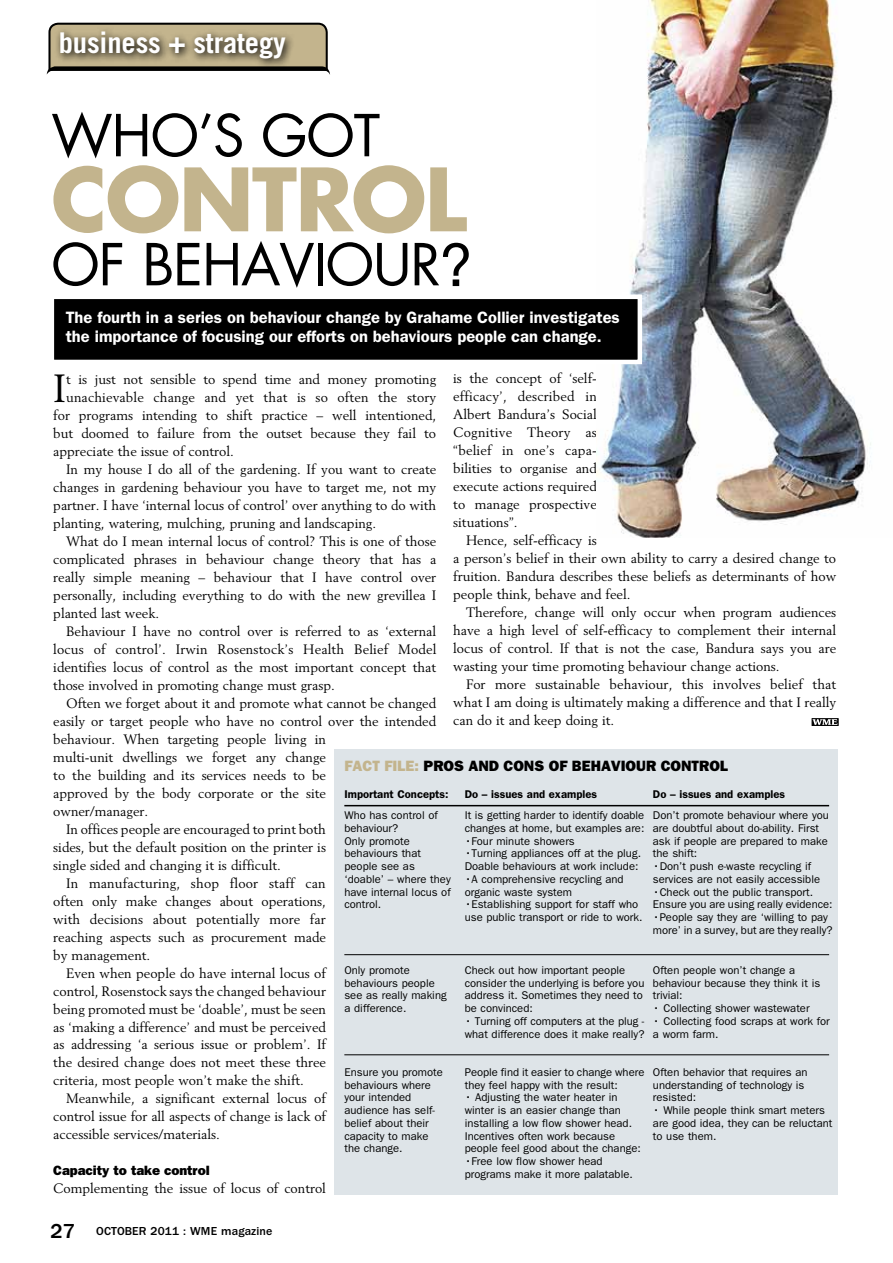
<style>
.page{position:relative;width:893px;height:1263px;background:#fff}
.page>*{position:absolute;margin:0;border:0;box-sizing:border-box;transform-origin:0 0}
.t1{font:700 84.75px "Futura";letter-spacing:-.02em;color:#c3b48d}
.t2{font:56.25px "Futura";letter-spacing:-.02em;color:#000}
.t3{font:38.85px "Berling";color:#000}
.t4{font:700 28.5px "Trade Gothic";letter-spacing:-.005em;color:#fff}
.t5{font:600 16.5px/19.5px "Franklin Gothic";color:#fff}
.t6{font:800 15px "Franklin Gothic";color:#000}
.t7{font:13.5px/18px "Berling";color:#000;text-align:justify}
.t8{font:800 13.5px "Franklin Gothic";color:#000}
.t9{font:500 12px "Franklin Gothic";letter-spacing:.01em;color:#000}
.t10{font:11.25px/12.8px "Franklin Gothic";color:#000}
.t11{font:600 11.25px "Franklin Gothic";color:#000}
.s1{font-family:"Helvetica Neue";font-size:59.25px}
.s2{color:#c3b48d}
.s3{font-size:21px}
</style>
<div class="page">
<img style="left:597px;top:0;width:274px;height:538px">
<div style="left:52px;top:297px;width:588px;height:65px;background:#000"></div>
<div style="left:50px;top:295px;width:592px;height:69px;border:4px solid #fff"></div>
<div style="left:334px;top:749px;width:504px;height:445px;background:#dee4e8"></div>
<svg style="left:47px;top:22px;width:283px;height:53px"></svg>
<svg style="left:54px;top:26px;width:241px;height:43px;background:#928769"></svg>
<hr style="left:344px;top:954px;width:485px;height:1px;background:#000">
<hr style="left:344px;top:805px;width:485px;height:1px;background:#000">
<hr style="left:344px;top:1054px;width:485px;height:1px;background:#000">
<svg style="left:812px;top:719px;width:26px;height:6px"></svg>
<h3 class="t4" style="left:59px;top:26px;width:229px">business + strategy</h3>
<h2 class="t2" style="left:51px;top:100px;width:330px">WHO’S GOT</h2>
<h1 class="t1" style="left:51px;top:143px;width:417px">CONTROL</h1>
<h2 class="t2" style="left:51px;top:229px;width:423px">OF BEHAVIOUR<span class="s1">?</span></h2>
<p class="t5" style="left:66px;top:307px;width:556px">The fourth in a series on behaviour change by Grahame Collier investigates the importance of focusing our efforts on behaviours people can change.</p>
<p class="t7" style="left:453px;top:369px;width:145px">is the concept of ‘self&shy;efficacy’, described in Albert Bandura’s Social Cognitive Theory as “belief in one’s capa&shy;bilities to organise and execute actions required to manage prospective situations”.</p>
<p class="t7" style="left:453px;top:531px;width:384px;text-align:left;text-indent:13px">Hence, self-efficacy is<br>a person’s belief in their own ability to carry a desired change to fruition. Bandura describes these beliefs as determinants of how people think, behave and feel.</p>
<p class="t7" style="left:453px;top:603px;width:384px;text-indent:13px">Therefore, change will only occur when program audiences have a high level of self-efficacy to complement their internal locus of control. If that is not the case, Bandura says you are wasting your time promoting behaviour change actions.</p>
<p class="t7" style="left:453px;top:675px;width:384px;text-indent:13px">For more sustainable behaviour, this involves belief that what I am doing is ultimately making a difference and that I really can do it and keep doing it.</p>
<h3 class="t3" style="left:53px;top:364px;width:14px">I</h3>
<p class="t7" style="left:66px;top:370px;width:372px">t is just not sensible to spend time and money promoting</p>
<p class="t7" style="left:66px;top:388px;width:372px">unachievable change and yet that is so often the story</p>
<p class="t7" style="left:53px;top:406px;width:384px">for programs intending to shift practice – well intentioned,</p>
<p class="t7" style="left:53px;top:424px;width:384px">but doomed to failure from the outset because they fail to</p>
<p class="t7" style="left:53px;top:442px;width:182px">appreciate the issue of control.</p>
<p class="t7" style="left:66px;top:460px;width:372px">In my house I do all of the gardening. If you want to create</p>
<p class="t7" style="left:53px;top:478px;width:384px">changes in gardening behaviour you have to target me, not my</p>
<p class="t7" style="left:53px;top:496px;width:384px">partner. I have ‘internal locus of control’ over anything to do with</p>
<p class="t7" style="left:53px;top:514px;width:324px">planting, watering, mulching, pruning and landscaping.</p>
<p class="t7" style="left:66px;top:532px;width:372px">What do I mean internal locus of control? This is one of those</p>
<p class="t7" style="left:53px;top:550px;width:384px">complicated phrases in behaviour change theory that has a</p>
<p class="t7" style="left:53px;top:568px;width:384px">really simple meaning – behaviour that I have control over</p>
<p class="t7" style="left:53px;top:586px;width:384px">personally, including everything to do with the new grevillea I</p>
<p class="t7" style="left:53px;top:604px;width:107px">planted last week.</p>
<p class="t7" style="left:66px;top:622px;width:372px">Behaviour I have no control over is referred to as ‘external</p>
<p class="t7" style="left:53px;top:640px;width:385px">locus of control’. Irwin Rosenstock’s Health Belief Model</p>
<p class="t7" style="left:53px;top:658px;width:384px">identifies locus of control as the most important concept that</p>
<p class="t7" style="left:53px;top:676px;width:283px">those involved in promoting change must grasp.</p>
<p class="t7" style="left:66px;top:694px;width:372px">Often we forget about it and promote what cannot be changed</p>
<p class="t7" style="left:53px;top:712px;width:384px">easily or target people who have no control over the intended</p>
<p class="t7" style="left:53px;top:730px;width:274px">behaviour. When targeting people living in</p>
<p class="t7" style="left:53px;top:748px;width:274px">multi-unit dwellings we forget any change</p>
<p class="t7" style="left:53px;top:766px;width:274px">to the building and its services needs to be</p>
<p class="t7" style="left:53px;top:784px;width:274px">approved by the body corporate or the site</p>
<p class="t7" style="left:53px;top:802px;width:96px">owner/manager.</p>
<p class="t7" style="left:66px;top:820px;width:261px">In offices people are encouraged to print both</p>
<p class="t7" style="left:53px;top:838px;width:274px">sides, but the default position on the printer is</p>
<p class="t7" style="left:53px;top:856px;width:229px">single sided and changing it is difficult.</p>
<p class="t7" style="left:66px;top:874px;width:261px">In manufacturing, shop floor staff can</p>
<p class="t7" style="left:53px;top:891px;width:274px">often only make changes about operations,</p>
<p class="t7" style="left:53px;top:909px;width:274px">with decisions about potentially more far</p>
<p class="t7" style="left:53px;top:927px;width:274px">reaching aspects such as procurement made</p>
<p class="t7" style="left:53px;top:945px;width:99px">by management.</p>
<p class="t7" style="left:66px;top:963px;width:261px">Even when people do have internal locus of</p>
<p class="t7" style="left:53px;top:981px;width:274px">control, Rosenstock says the changed behaviour</p>
<p class="t7" style="left:53px;top:999px;width:274px">being promoted must be ‘doable’, must be seen</p>
<p class="t7" style="left:53px;top:1017px;width:274px">as ‘making a difference’ and must be perceived</p>
<p class="t7" style="left:53px;top:1035px;width:274px">as addressing ‘a serious issue or problem’. If</p>
<p class="t7" style="left:53px;top:1053px;width:274px">the desired change does not meet these three</p>
<p class="t7" style="left:53px;top:1071px;width:252px">criteria, most people won’t make the shift.</p>
<p class="t7" style="left:66px;top:1089px;width:261px">Meanwhile, a significant external locus of</p>
<p class="t7" style="left:53px;top:1107px;width:274px">control issue for all aspects of change is lack of</p>
<p class="t7" style="left:53px;top:1125px;width:168px">accessible services/materials.</p>
<p class="t8" style="left:53px;top:1163px;width:158px">CAPACITY TO TAKE CONTROL</p>
<p class="t7" style="left:53px;top:1179px;width:274px">Complementing the issue of locus of control</p>
<p class="t6" style="left:344px;top:756px;width:385px"><span class="s2">FACT FILE:</span> PROS AND CONS OF BEHAVIOUR CONTROL</p>
<p class="t11" style="left:653px;top:787px;width:134px">Do – issues and examples</p>
<p class="t10" style="left:653px;top:809px;width:177px">Don’t promote behaviour where you are doubtful about do-ability. First ask if people are prepared to make the shift:</p>
<p class="t10" style="left:653px;top:860px;width:169px">•Don’t push e-waste recycling if services are not easily accessible</p>
<p class="t10" style="left:653px;top:885px;width:181px">•Check out the public transport.<br>Ensure you are using really evidence:</p>
<p class="t10" style="left:653px;top:911px;width:181px">•People say they are ‘willing to pay more’ in a survey, but are they really?</p>
<p class="t11" style="left:465px;top:787px;width:134px">Do – issues and examples</p>
<p class="t10" style="left:465px;top:809px;width:181px">It is getting harder to identify doable changes at home, but examples are:</p>
<p class="t10" style="left:465px;top:834px;width:112px">•Four minute showers</p>
<p class="t10" style="left:465px;top:847px;width:178px">•Turning appliances off at the plug.<br>Doable behaviours at work include:</p>
<p class="t10" style="left:465px;top:873px;width:160px">•A comprehensive recycling and organic waste system</p>
<p class="t10" style="left:465px;top:898px;width:179px">•Establishing support for staff who use public transport or ride to work.</p>
<p class="t11" style="left:344px;top:787px;width:106px">Important Concepts:</p>
<p class="t10" style="left:344px;top:809px;width:108px">Who has control of behaviour?<br>Only promote behaviours that people see as ‘doable’ – where they have internal locus of control.</p>
<p class="t10" style="left:653px;top:964px;width:169px">Often people won’t change a behaviour because they think it is trivial:</p>
<p class="t10" style="left:653px;top:1002px;width:158px">• Collecting shower wastewater</p>
<p class="t10" style="left:653px;top:1015px;width:178px">• Collecting food scraps at work for a worm farm.</p>
<p class="t10" style="left:465px;top:964px;width:181px">Check out how important people consider the underlying is before you address it. Sometimes they need to be convinced:</p>
<p class="t10" style="left:465px;top:1015px;width:181px">• Turning off computers at the plug - what difference does it make really?</p>
<p class="t10" style="left:344px;top:964px;width:104px">Only promote behaviours people see as really making a difference.</p>
<p class="t10" style="left:653px;top:1066px;width:156px">Often behavior that requires an understanding of technology is resisted:</p>
<p class="t10" style="left:653px;top:1104px;width:181px">• While people think smart meters are good idea, they can be reluctant to use them.</p>
<p class="t10" style="left:344px;top:1066px;width:100px">Ensure you promote behaviours where your intended audience has self&shy;belief about their capacity to make the change.</p>
<p class="t10" style="left:465px;top:1066px;width:181px">People find it easier to change where they feel happy with the result:</p>
<p class="t10" style="left:465px;top:1091px;width:178px">• Adjusting the water heater in winter is an easier change than installing a low flow shower head.<br>Incentives often work because people feel good about the change:</p>
<p class="t10" style="left:465px;top:1155px;width:170px">•Free low flow shower head programs make it more palatable.</p>
<p class="t9" style="left:50px;top:1225px;width:224px"><span class="s3">27</span> OCTOBER 2011 : WME magazine</p>
</div>
